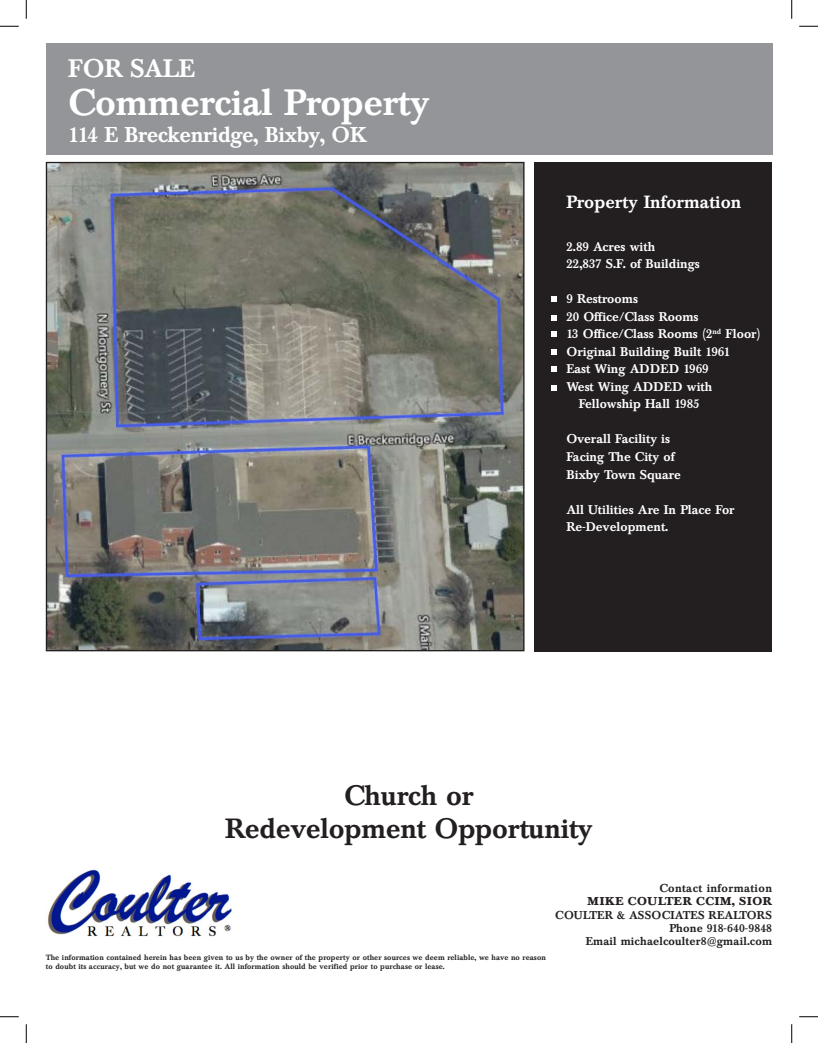
<style>
.page{position:relative;width:818px;height:1043px;background:#fff}
.page>*{position:absolute;margin:0;border:0;box-sizing:border-box;transform-origin:0 0}
.t1{font:500 36.25px "Baskerville BE";letter-spacing:-.01em;color:#fff}
.t2{font:500 27.5px/33px "Baskerville BE";letter-spacing:-.01em;color:#231f20;text-align:center}
.t3{font:500 25px "Baskerville BE";letter-spacing:-.02em;color:#fff}
.t4{font:500 21.25px "Baskerville BE";letter-spacing:-.02em;color:#fff}
.t5{font:500 17.5px "Baskerville BE";color:#fff}
.t6{font:500 12.5px/17.5px "Baskerville BE";color:#fff}
.t7{font:500 11.25px/13.1px "Baskerville BE";letter-spacing:.01em;color:#231f20;text-align:right}
.t8{font:700 11.25px "Baskerville BE";letter-spacing:.055em;color:#231f20}
.t9{font:500 11.25px "Baskerville BE";letter-spacing:.03em;color:#231f20}
.t10{font:500 7.5px/9px "Baskerville BE";letter-spacing:.005em;color:#231f20}
</style>
<div class="page">
<img style="left:47px;top:869px;width:185px;height:68px">
<img style="left:48px;top:164px;width:474px;height:485px">
<div style="left:534px;top:162px;width:238px;height:489px;background:#231f20"></div>
<div style="left:46px;top:43px;width:726px;height:111px;background:#939598"></div>
<svg style="left:551px;top:349px;width:6px;height:6px"></svg>
<svg style="left:551px;top:331px;width:6px;height:6px"></svg>
<svg style="left:551px;top:367px;width:6px;height:5px"></svg>
<svg style="left:551px;top:385px;width:6px;height:5px"></svg>
<svg style="left:551px;top:315px;width:6px;height:5px"></svg>
<svg style="left:551px;top:296px;width:6px;height:5px"></svg>
<svg style="left:0;top:25px;width:19px;height:2px"></svg>
<svg style="left:799px;top:25px;width:19px;height:2px"></svg>
<svg style="left:0;top:1016px;width:19px;height:1px"></svg>
<svg style="left:799px;top:1016px;width:19px;height:1px"></svg>
<svg style="left:25px;top:0;width:2px;height:19px"></svg>
<svg style="left:25px;top:1024px;width:2px;height:18px"></svg>
<svg style="left:791px;top:0;width:1px;height:19px"></svg>
<svg style="left:791px;top:1024px;width:1px;height:18px"></svg>
<h3 class="t3" style="left:68px;top:54px;width:128px">FOR SALE</h3>
<h1 class="t1" style="left:68px;top:82px;width:363px">Commercial Property</h1>
<h3 class="t4" style="left:68px;top:122px;width:300px">114 E Breckenridge, Bixby, OK</h3>
<h3 class="t5" style="left:566px;top:191px;width:176px">Property Information</h3>
<p class="t6" style="left:566px;top:238px;width:135px">2.89 Acres with<br>22,837 S.F. of Buildings</p>
<p class="t6" style="left:566px;top:291px;width:73px">9 Restrooms</p>
<p class="t6" style="left:566px;top:308px;width:134px">20 Office/Class Rooms</p>
<p class="t6" style="left:566px;top:326px;width:196px">13 Office/Class Rooms (2<sup>nd</sup> Floor)</p>
<p class="t6" style="left:566px;top:343px;width:165px">Original Building Built 1961</p>
<p class="t6" style="left:566px;top:361px;width:144px">East Wing ADDED 1969</p>
<p class="t6" style="left:566px;top:378px;width:147px">West Wing ADDED with</p>
<p class="t6" style="left:579px;top:396px;width:122px">Fellowship Hall 1985</p>
<p class="t6" style="left:566px;top:431px;width:116px">Overall Facility is<br>Facing The City of<br>Bixby Town Square</p>
<p class="t6" style="left:566px;top:501px;width:170px">All Utilities Are In Place For<br>Re-Development.</p>
<h2 class="t2" style="left:225px;top:779px;width:369px">Church or<br>Redevelopment Opportunity</h2>
<p class="t10" style="left:46px;top:952px;width:501px">The information contained herein has been given to us by the owner of the property or other sources we deem reliable, we have no reason to doubt its accuracy, but we do not guarantee it. All information should be verified prior to purchase or lease.</p>
<p class="t9" style="left:659px;top:881px;width:114px">Contact information</p>
<p class="t8" style="left:587px;top:894px;width:186px">MIKE COULTER CCIM, SIOR</p>
<p class="t7" style="left:555px;top:908px;width:218px">COULTER &amp; ASSOCIATES REALTORS<br>Phone 918-640-9848<br>Email michaelcoulter8@gmail.com</p>
</div>
